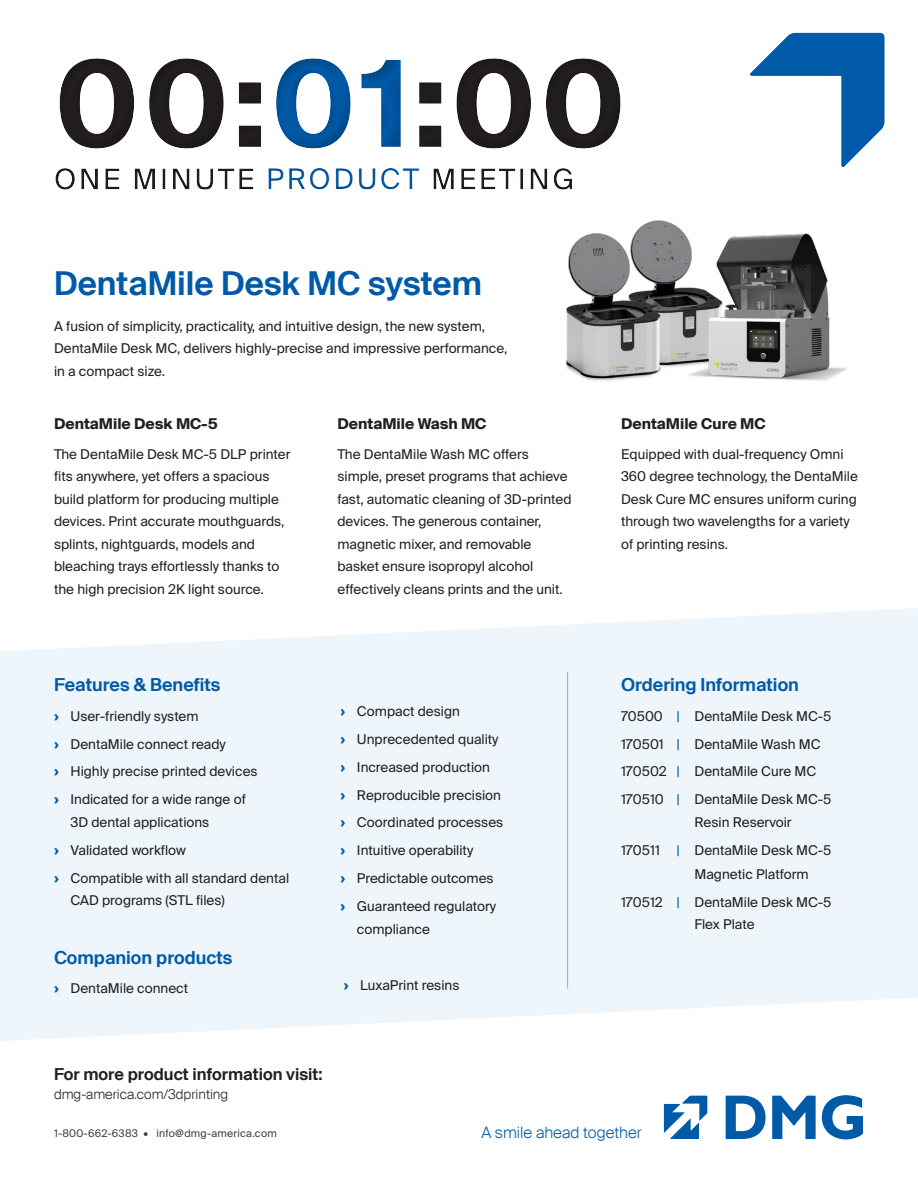
<style>
.page{position:relative;width:918px;height:1188px;background:#fff}
.page>*{position:absolute;margin:0;border:0;box-sizing:border-box;transform-origin:0 0}
.t1{font:700 120px "Suisse Intl";color:#015aa8}
.t2{font:600 33px "Suisse Intl";color:#015aa8}
.t3{font:28.5px "Suisse Intl";letter-spacing:.085em;color:#015aa8}
.t4{font:600 18px "Suisse Intl";color:#015aa8}
.t5{font:600 16.5px "Suisse Intl";color:#231f20}
.t6{font:300 15.75px "Suisse Intl";color:#015aa8}
.t7{font:700 15px "Suisse Intl";color:#231f20}
.t8{font:13.5px/22.5px "Suisse Intl";color:#231f20}
.t9{font:300 13.5px "Suisse Intl";color:#231f20}
.t10{font:10.5px "Suisse Intl";letter-spacing:.02em;color:#3e3e3f}
.s1{font-weight:700;color:#015aa8}
.s2{color:#015aa8}
</style>
<div class="page">
<div style="left:47px;top:157px;width:541px;height:51px;background:#231f20;opacity:.5"></div>
<div style="left:37px;top:34px;width:605px;height:139px;background:#231f20;opacity:.5"></div>
<svg style="left:822px;top:1095px;width:41px;height:44px"></svg>
<svg style="left:726px;top:1096px;width:40px;height:43px"></svg>
<svg style="left:772px;top:1096px;width:44px;height:43px"></svg>
<svg style="left:664px;top:1096px;width:43px;height:43px"></svg>
<svg style="left:0;top:608px;width:918px;height:433px;background:#eff6fc"></svg>
<img style="left:529px;top:203px;width:318px;height:178px">
<svg style="left:750px;top:33px;width:134px;height:134px"></svg>
<hr style="left:567px;top:672px;width:1px;height:316px;background:#64bae9">
<h1 class="t1" style="left:270px;top:35px;width:141px">01</h1>
<h3 class="t3" style="left:266px;top:163px;width:154px">PRODUCT</h3>
<p class="t2" style="left:54px;top:264px;width:429px">DentaMile Desk MC system</p>
<p class="t8" style="left:54px;top:315px;width:455px">A fusion of simplicity, practicality, and intuitive design, the new system,<br>DentaMile Desk MC, delivers highly-precise and impressive performance, in a compact size.</p>
<p class="t7" style="left:54px;top:415px;width:165px">DentaMile Desk MC-5</p>
<p class="t8" style="left:54px;top:443px;width:238px">The DentaMile Desk MC-5 DLP printer fits anywhere, yet offers a spacious build platform for producing multiple devices. Print accurate mouthguards, splints, nightguards, models and bleaching trays effortlessly thanks to the high precision 2K light source.</p>
<p class="t4" style="left:54px;top:675px;width:168px">Features &amp; Benefits</p>
<p class="t8" style="left:54px;top:705px;width:146px"><span class="s1">›</span> User-friendly system</p>
<p class="t8" style="left:54px;top:733px;width:173px"><span class="s1">›</span> DentaMile connect ready</p>
<p class="t8" style="left:54px;top:761px;width:205px"><span class="s1">›</span> Highly precise printed devices</p>
<p class="t8" style="left:70px;top:788px;width:177px;text-indent:-16px"><span class="s1">›</span> Indicated for a wide range of<br>3D dental applications</p>
<p class="t8" style="left:54px;top:839px;width:133px"><span class="s1">›</span> Validated workflow</p>
<p class="t8" style="left:70px;top:867px;width:220px;text-indent:-16px"><span class="s1">›</span> Compatible with all standard dental<br>CAD programs (STL files)</p>
<p class="t7" style="left:338px;top:415px;width:150px">DentaMile Wash MC</p>
<p class="t8" style="left:338px;top:443px;width:236px">The DentaMile Wash MC offers simple, preset programs that achieve fast, automatic cleaning of 3D-printed devices. The generous container, magnetic mixer, and removable basket ensure isopropyl alcohol effectively cleans prints and the unit.</p>
<p class="t8" style="left:340px;top:700px;width:121px"><span class="s1">›</span> Compact design</p>
<p class="t8" style="left:340px;top:728px;width:160px"><span class="s1">›</span> Unprecedented quality</p>
<p class="t8" style="left:340px;top:756px;width:151px"><span class="s1">›</span> Increased production</p>
<p class="t8" style="left:340px;top:784px;width:162px"><span class="s1">›</span> Reproducible precision</p>
<p class="t8" style="left:340px;top:812px;width:164px"><span class="s1">›</span> Coordinated processes</p>
<p class="t8" style="left:340px;top:839px;width:134px"><span class="s1">›</span> Intuitive operability</p>
<p class="t8" style="left:340px;top:867px;width:155px"><span class="s1">›</span> Predictable outcomes</p>
<p class="t8" style="left:357px;top:895px;width:141px;text-indent:-16px"><span class="s1">›</span> Guaranteed regulatory compliance</p>
<p class="t4" style="left:54px;top:947px;width:180px">Companion products</p>
<p class="t8" style="left:54px;top:977px;width:136px"><span class="s1">›</span> DentaMile connect</p>
<p class="t8" style="left:344px;top:974px;width:117px"><span class="s1">›</span> LuxaPrint resins</p>
<p class="t5" style="left:54px;top:1064px;width:270px">For more product information visit:</p>
<p class="t9" style="left:54px;top:1087px;width:176px">dmg-america.com/3dprinting</p>
<p class="t7" style="left:621px;top:415px;width:146px">DentaMile Cure MC</p>
<p class="t8" style="left:621px;top:443px;width:238px">Equipped with dual-frequency Omni 360 degree technology, the DentaMile Desk Cure MC ensures uniform curing through two wavelengths for a variety of printing resins.</p>
<p class="t4" style="left:621px;top:675px;width:179px">Ordering Information</p>
<p class="t8" style="left:621px;top:705px;width:212px">70500 <span class="s2">|</span> DentaMile Desk MC-5</p>
<p class="t8" style="left:621px;top:733px;width:201px">170501 <span class="s2">|</span> DentaMile Wash MC</p>
<p class="t8" style="left:621px;top:761px;width:197px">170502 <span class="s2">|</span> DentaMile Cure MC</p>
<p class="t8" style="left:694px;top:788px;width:138px;text-indent:-73px">170510 <span class="s2">|</span> DentaMile Desk MC-5<br>Resin Reservoir</p>
<p class="t8" style="left:694px;top:838px;width:138px;line-height:24px;text-indent:-73px">170511 <span class="s2">|</span> DentaMile Desk MC-5<br>Magnetic Platform</p>
<p class="t8" style="left:621px;top:891px;width:212px;text-align:center">170512 <span class="s2">|</span> DentaMile Desk MC-5<br>Flex Plate</p>
<p class="t10" style="left:54px;top:1127px;width:224px">1-800-662-6383 • info@dmg-america.com</p>
<p class="t6" style="left:481px;top:1124px;width:162px">A smile ahead together</p>
</div>
